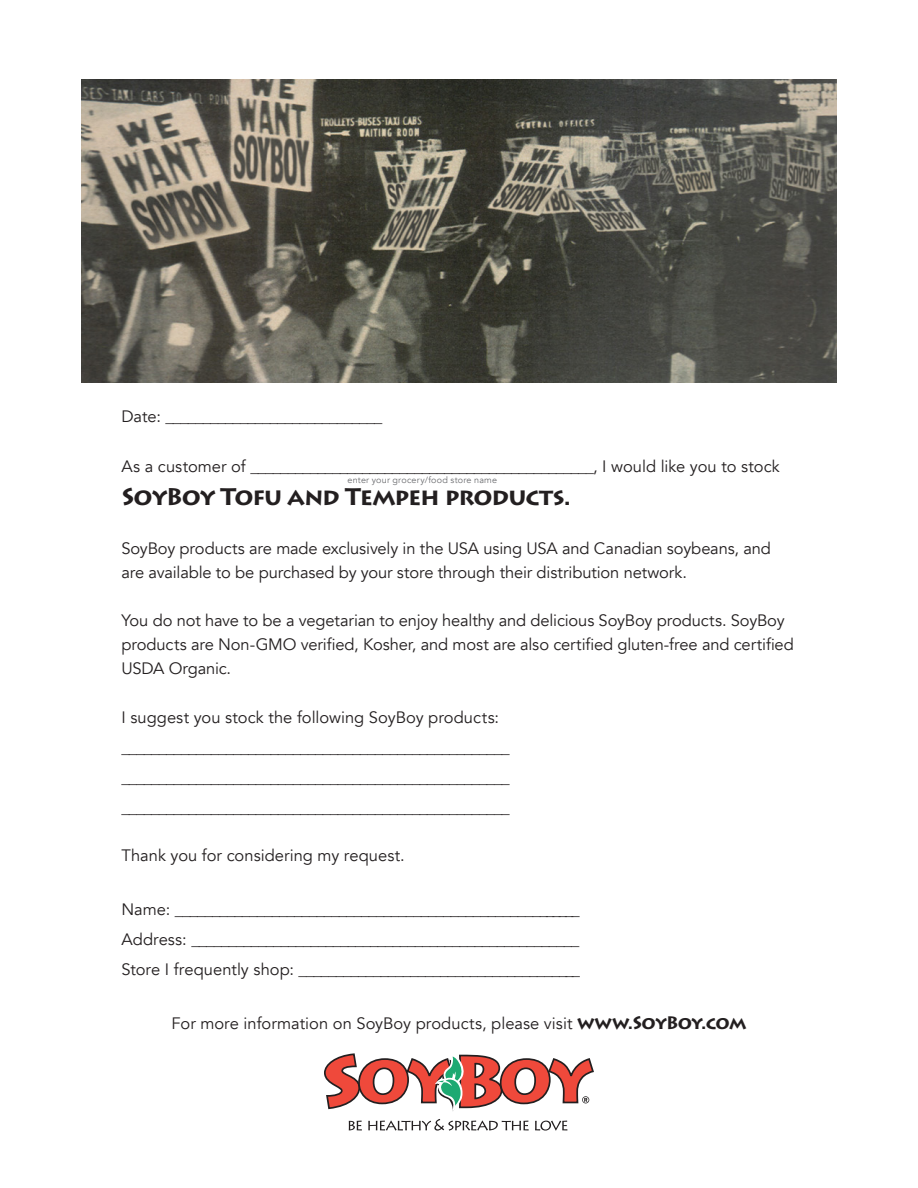
<style>
.page{position:relative;width:918px;height:1188px;background:#fff}
.page>*{position:absolute;margin:0;border:0;box-sizing:border-box;transform-origin:0 0}
.t1{font:700 24px "Lithos Pro";letter-spacing:-.04em;color:#231f20}
.t2{font:16.5px/24px "Avenir";letter-spacing:-.005em;color:#231f20}
.t3{font:9px "Avenir";letter-spacing:.025em;color:#6c6d70}
.s1{font-family:"Lithos Pro";font-weight:700;font-size:18px}
</style>
<div class="page">
<img style="left:81px;top:80px;width:756px;height:302px">
<svg style="left:324px;top:1053px;width:270px;height:58px"></svg>
<svg style="left:349px;top:1121px;width:13px;height:9px"></svg>
<svg style="left:368px;top:1119px;width:161px;height:12px"></svg>
<svg style="left:535px;top:1121px;width:32px;height:10px"></svg>
<p class="t2" style="left:122px;top:405px;width:262px">Date: _____________________________</p>
<p class="t2" style="left:122px;top:454px;width:660px">As a customer of ______________________________________________, I would like you to stock</p>
<p class="t1" style="left:122px;top:482px;width:451px">SoyBoy Tofu and Tempeh products.</p>
<p class="t2" style="left:122px;top:536px;width:651px">SoyBoy products are made exclusively in the USA using USA and Canadian soybeans, and are available to be purchased by your store through their distribution network.</p>
<p class="t2" style="left:122px;top:608px;width:674px">You do not have to be a vegetarian to enjoy healthy and delicious SoyBoy products. SoyBoy products are Non-GMO verified, Kosher, and most are also certified gluten-free and certified<br>USDA Organic.</p>
<p class="t2" style="left:122px;top:706px;width:379px">I suggest you stock the following SoyBoy products:</p>
<p class="t2" style="left:122px;top:736px;width:390px">____________________________________________________</p>
<p class="t2" style="left:122px;top:766px;width:390px">____________________________________________________</p>
<p class="t2" style="left:122px;top:796px;width:390px">____________________________________________________</p>
<p class="t2" style="left:122px;top:844px;width:285px">Thank you for considering my request.</p>
<p class="t2" style="left:122px;top:898px;width:460px">Name: _______________________________________________________</p>
<p class="t2" style="left:122px;top:928px;width:460px">Address: ____________________________________________________</p>
<p class="t2" style="left:122px;top:958px;width:460px">Store I frequently shop: ______________________________________</p>
<p class="t2" style="left:172px;top:1012px;width:576px">For more information on SoyBoy products, please visit <span class="s1">www.SoyBoy.com</span></p>
<p class="t3" style="left:347px;top:475px;width:151px">enter your grocery/food store name</p>
</div>
